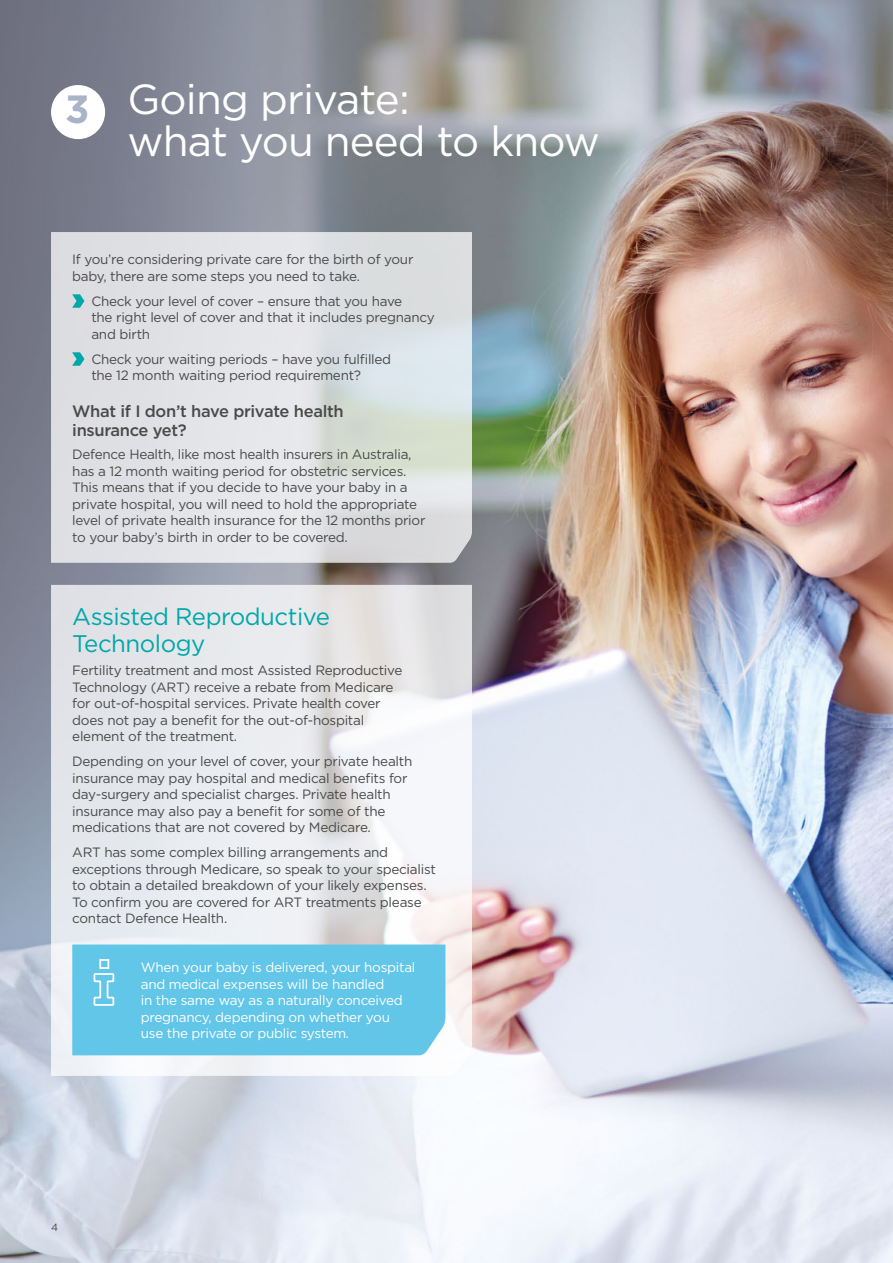
<style>
.page{position:relative;width:893px;height:1263px;background:#fff}
.page>*{position:absolute;margin:0;border:0;box-sizing:border-box;transform-origin:0 0}
.t1{font:42px/42px "Gotham";letter-spacing:-.02em;color:#fff}
.t2{font:24px/27px "Gotham";letter-spacing:-.02em;color:#00a8a9}
.t3{font:500 16.5px/19.5px "Gotham";letter-spacing:-.02em;color:#4a4a49}
.t4{font:13.5px/16.5px "Gotham";letter-spacing:-.02em;color:#4a4a49}
.t5{font:13.5px/16.5px "Gotham";letter-spacing:-.02em;color:#fff}
.t6{font:10.5px "Gotham";color:#4a4a49}
</style>
<div class="page">
<img style="left:0;top:0;width:893px;height:1263px">
<div style="left:51px;top:85px;width:54px;height:54px;background:#fff;border-radius:50%"></div>
<svg style="left:51px;top:232px;width:421px;height:331px;background:#dee1e3"></svg>
<svg style="left:51px;top:585px;width:421px;height:491px;fill:#e9eaee"></svg>
<svg style="left:72px;top:294px;width:12px;height:14px"></svg>
<svg style="left:72px;top:352px;width:12px;height:14px"></svg>
<div style="left:72px;top:944px;width:373px;height:111px;background:#62c6e9"></div>
<h1 class="t1" style="left:128px;top:77px;width:474px;text-indent:-62px"><sub>3</sub> Going private:<br>what you need to know</h1>
<p class="t4" style="left:72px;top:251px;width:343px">If you’re considering private care for the birth of your baby, there are some steps you need to take.</p>
<p class="t4" style="left:91px;top:292px;width:345px">Check your level of cover – ensure that you have<br>the right level of cover and that it includes pregnancy and birth</p>
<p class="t4" style="left:91px;top:350px;width:301px">Check your waiting periods – have you fulfilled the 12 month waiting period requirement?</p>
<p class="t3" style="left:72px;top:401px;width:273px">What if I don’t have private health insurance yet?</p>
<p class="t4" style="left:72px;top:446px;width:355px">Defence Health, like most health insurers in Australia, has a 12 month waiting period for obstetric services.<br>This means that if you decide to have your baby in a private hospital, you will need to hold the appropriate level of private health insurance for the 12 months prior to your baby’s birth in order to be covered.</p>
<h2 class="t2" style="left:72px;top:603px;width:259px">Assisted Reproductive<br>Technology</h2>
<p class="t4" style="left:72px;top:662px;width:332px">Fertility treatment and most Assisted Reproductive Technology (ART) receive a rebate from Medicare for out-of-hospital services. Private health cover does not pay a benefit for the out-of-hospital element of the treatment.</p>
<p class="t4" style="left:72px;top:753px;width:342px">Depending on your level of cover, your private health insurance may pay hospital and medical benefits for day-surgery and specialist charges. Private health insurance may also pay a benefit for some of the medications that are not covered by Medicare.</p>
<p class="t4" style="left:72px;top:844px;width:365px">ART has some complex billing arrangements and exceptions through Medicare, so speak to your specialist to obtain a detailed breakdown of your likely expenses.<br>To confirm you are covered for ART treatments please contact Defence Health.</p>
<p class="t5" style="left:141px;top:959px;width:276px">When your baby is delivered, your hospital and medical expenses will be handled<br>in the same way as a naturally conceived pregnancy, depending on whether you use the private or public system.</p>
<p class="t6" style="left:51px;top:1220px;width:9px">4</p>
</div>
